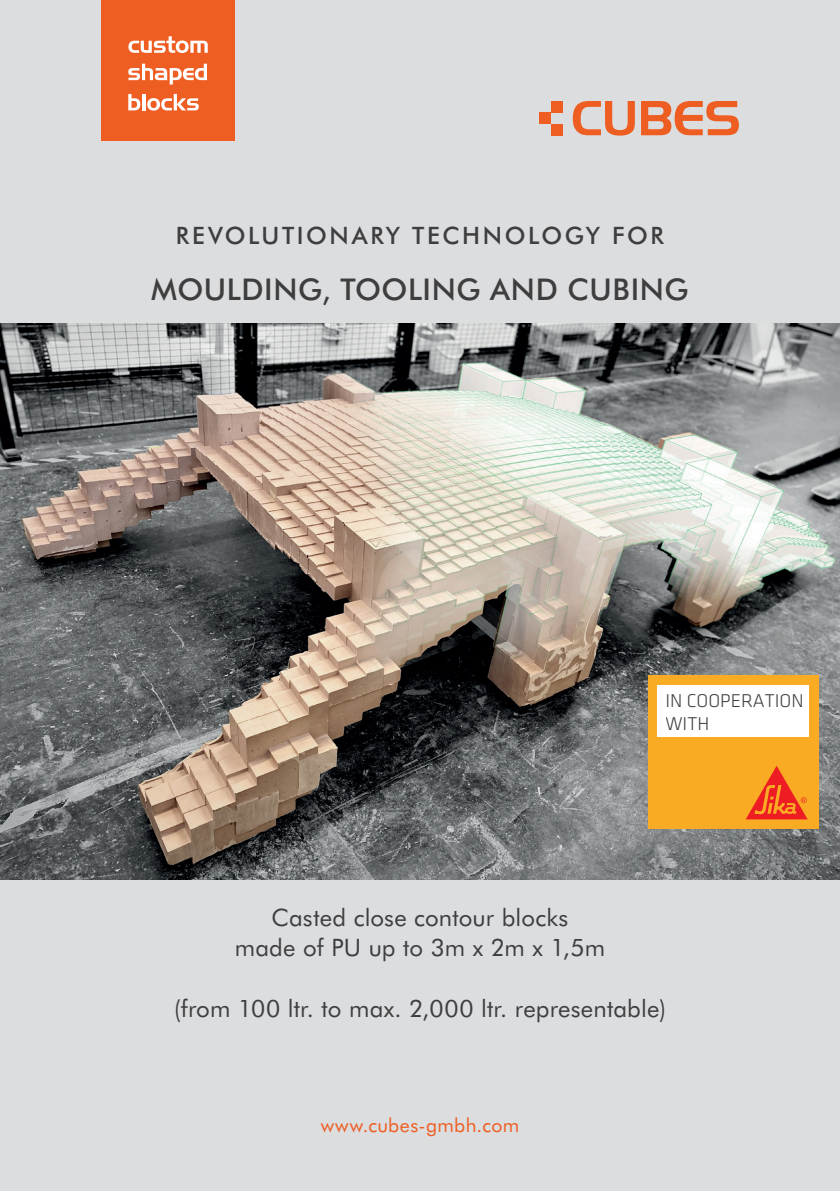
<style>
.page{position:relative;width:840px;height:1191px;background:#fff}
.page>*{position:absolute;margin:0;border:0;box-sizing:border-box;transform-origin:0 0}
.t1{font:500 30px "Futura BT";letter-spacing:.02em;color:#3e3e3f}
.t2{font:24px/30.6px "Futura BT";letter-spacing:.005em;color:#3e3e3f;text-align:center}
.t3{font:500 24px "Futura BT";letter-spacing:.105em;color:#3e3e3f}
.t4{font:19.4px "Futura BT";letter-spacing:.015em;color:#ee5d22}
.t5{font:300 19.2px/23px "Klavika";color:#3e3e3f}
</style>
<div class="page">
<div style="left:0;top:0;width:839px;height:1191px;background:#dcdddf"></div>
<svg style="left:572px;top:101px;width:62px;height:35px"></svg>
<svg style="left:641px;top:101px;width:97px;height:34px"></svg>
<div style="left:550px;top:124px;width:12px;height:11px;background:#ee5d22"></div>
<div style="left:539px;top:112px;width:11px;height:12px;background:#ee5d22"></div>
<div style="left:550px;top:101px;width:12px;height:11px;background:#ee5d22"></div>
<div style="left:101px;top:0;width:134px;height:140px;background:#ee5d22"></div>
<svg style="left:128px;top:36px;width:80px;height:17px"></svg>
<svg style="left:128px;top:64px;width:79px;height:21px"></svg>
<svg style="left:128px;top:94px;width:12px;height:16px"></svg>
<hr style="left:142px;top:94px;width:3px;height:16px;background:#fff">
<svg style="left:147px;top:94px;width:52px;height:17px"></svg>
<img style="left:0;top:324px;width:839px;height:555px">
<div style="left:647px;top:675px;width:170px;height:153px;background:#faab24"></div>
<svg style="left:746px;top:766px;width:61px;height:53px"></svg>
<div style="left:657px;top:685px;width:151px;height:51px;background:#fff"></div>
<p class="t3" style="left:176px;top:221px;width:489px">REVOLUTIONARY TECHNOLOGY FOR</p>
<p class="t1" style="left:151px;top:271px;width:539px">MOULDING, TOOLING AND CUBING</p>
<p class="t5" style="left:665px;top:690px;width:140px">IN COOPERATION<br>WITH</p>
<p class="t2" style="left:235px;top:901px;width:371px">Casted close contour blocks<br>made of PU up to 3m x 2m x 1,5m</p>
<p class="t2" style="left:174px;top:993px;width:493px">(from 100 ltr. to max. 2,000 ltr. representable)</p>
<p class="t4" style="left:320px;top:1113px;width:200px">www.cubes-gmbh.com</p>
</div>
